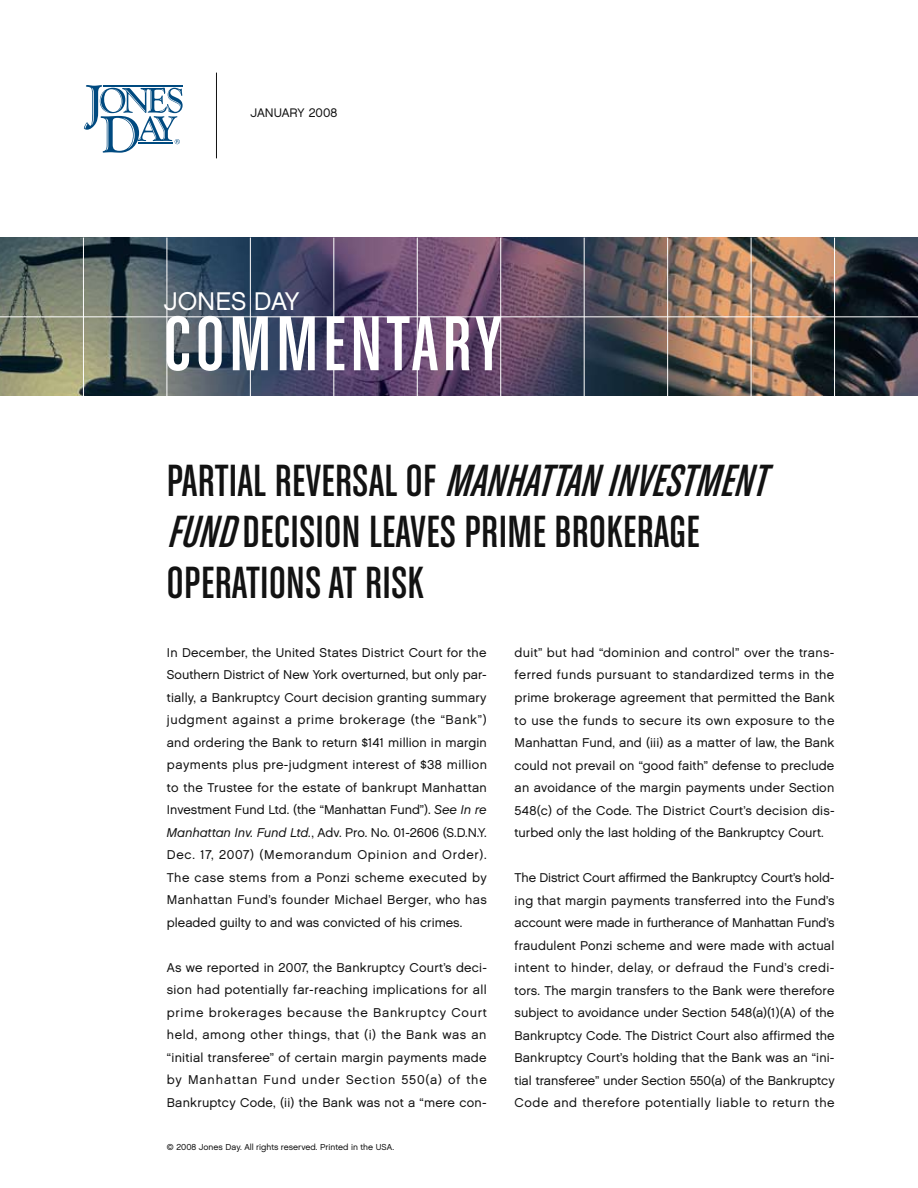
<style>
.page{position:relative;width:918px;height:1188px;background:#fff}
.page>*{position:absolute;margin:0;border:0;box-sizing:border-box;transform-origin:0 0}
.t1{font:82.5px "Chalet Comprime Cologne Sixty";letter-spacing:.055em;color:#fff}
.t2{font:48px/51px "Chalet Comprime Cologne Sixty";letter-spacing:.01em;color:#121212;text-align:justify}
.t3{font:25.5px "Chalet London Nineteen Sixty";letter-spacing:-.005em;color:#fff}
.t4{font:12.75px/22.5px "Chalet London Nineteen Sixty";letter-spacing:.015em;color:#121212;text-align:justify}
.t5{font:12.3px "Chalet London Nineteen Sixty";color:#121212}
.t6{font:8.7px "Chalet London Nineteen Sixty";color:#121212}
.s1{font-style:italic}
.s2{font-family:"Chalet Oblique London"}
</style>
<div class="page">
<img style="left:0;top:237px;width:918px;height:158px">
<hr style="left:167px;top:238px;width:1px;height:160px;background:#fff">
<hr style="left:83px;top:238px;width:1px;height:160px;background:#fff">
<hr style="left:250px;top:238px;width:1px;height:160px;background:#fff">
<hr style="left:334px;top:238px;width:1px;height:160px;background:#fff">
<hr style="left:417px;top:238px;width:1px;height:160px;background:#fff">
<hr style="left:500px;top:238px;width:1px;height:160px;background:#fff">
<hr style="left:584px;top:238px;width:1px;height:160px;background:#fff">
<hr style="left:667px;top:238px;width:1px;height:160px;background:#fff">
<hr style="left:751px;top:238px;width:1px;height:160px;background:#fff">
<hr style="left:834px;top:238px;width:1px;height:160px;background:#fff">
<hr style="left:0;top:317px;width:918px;height:1px;background:#fff">
<hr style="left:216px;top:73px;width:1px;height:85px;background:#121212">
<svg style="left:84px;top:85px;width:99px;height:68px"></svg>
<p class="t5" style="left:250px;top:105px;width:16px">Janua</p>
<p class="t5" style="left:290px;top:105px;width:49px">ry 2008</p>
<h3 class="t3" style="left:164px;top:286px;width:137px">JONES DAY</h3>
<h1 class="t1" style="left:164px;top:298px;width:339px">COMMENTARY</h1>
<h2 class="t2" style="left:167px;top:455px;width:534px;text-indent:440px"><span class="s1">INVESTMENT FUND</span>DECISION LEAVES PRIME BROKERAGE OPERAT</h2>
<h2 class="t2" style="left:167px;top:455px;width:374px">PARTIAL REVERSAL OF <span class="s1">MANHATTAN</span></h2>
<h2 class="t2" style="left:260px;top:557px;width:165px">IONS AT RISK</h2>
<p class="t4" style="left:167px;top:641px;width:322px">In December, the United States District Court for the Southern District of New York overturned, but only par&shy;tially, a Bankruptcy Court decision granting summary judgment against a prime brokerage (the “Bank”) and ordering the Bank to return $141 million in margin payments plus pre-judgment interest of $38 million to the Trustee for the estate of bankrupt Manhattan Investment Fund Ltd. (the “Manhattan Fund”). <span class="s2">See In re Manhattan Inv. Fund Ltd.</span>, Adv. Pro. No. 01-2606 (S.D.N.Y.<br>Dec. 17, 2007) (Memorandum Opinion and Order).<br>The case stems from a Ponzi scheme executed by Manhattan Fund’s founder Michael Berger, who has pleaded guilty to and was convicted of his crimes.</p>
<p class="t4" style="left:167px;top:956px;width:322px">As we reported in 2007, the Bankruptcy Court’s deci&shy;sion had potentially far-reaching implications for all prime brokerages because the Bankruptcy Court held, among other things, that (i) the Bank was an “initial transferee” of certain margin payments made by Manhattan Fund under Section 550(a) of the Bankruptcy Code, (ii) the Bank was not a “mere con-</p>
<p class="t6" style="left:167px;top:1141px;width:229px">© 2008 Jones Day. All rights reserved. Printed in the USA.</p>
<p class="t4" style="left:515px;top:641px;width:322px">duit” but had “dominion and control” over the trans&shy;ferred funds pursuant to standardized terms in the prime brokerage agreement that permitted the Bank to use the funds to secure its own exposure to the Manhattan Fund, and (iii) as a matter of law, the Bank could not prevail on “good faith” defense to preclude an avoidance of the margin payments under Section 548(c) of the Code. The District Court’s decision dis&shy;turbed only the last holding of the Bankruptcy Court.</p>
<p class="t4" style="left:515px;top:866px;width:322px">The District Court affirmed the Bankruptcy Court’s hold&shy;ing that margin payments transferred into the Fund’s account were made in furtherance of Manhattan Fund’s fraudulent Ponzi scheme and were made with actual intent to hinder, delay, or defraud the Fund’s credi&shy;tors. The margin transfers to the Bank were therefore subject to avoidance under Section 548(a)(1)(A) of the Bankruptcy Code. The District Court also affirmed the Bankruptcy Court’s holding that the Bank was an “ini&shy;tial transferee” under Section 550(a) of the Bankruptcy Code and therefore potentially liable to return the</p>
</div>
